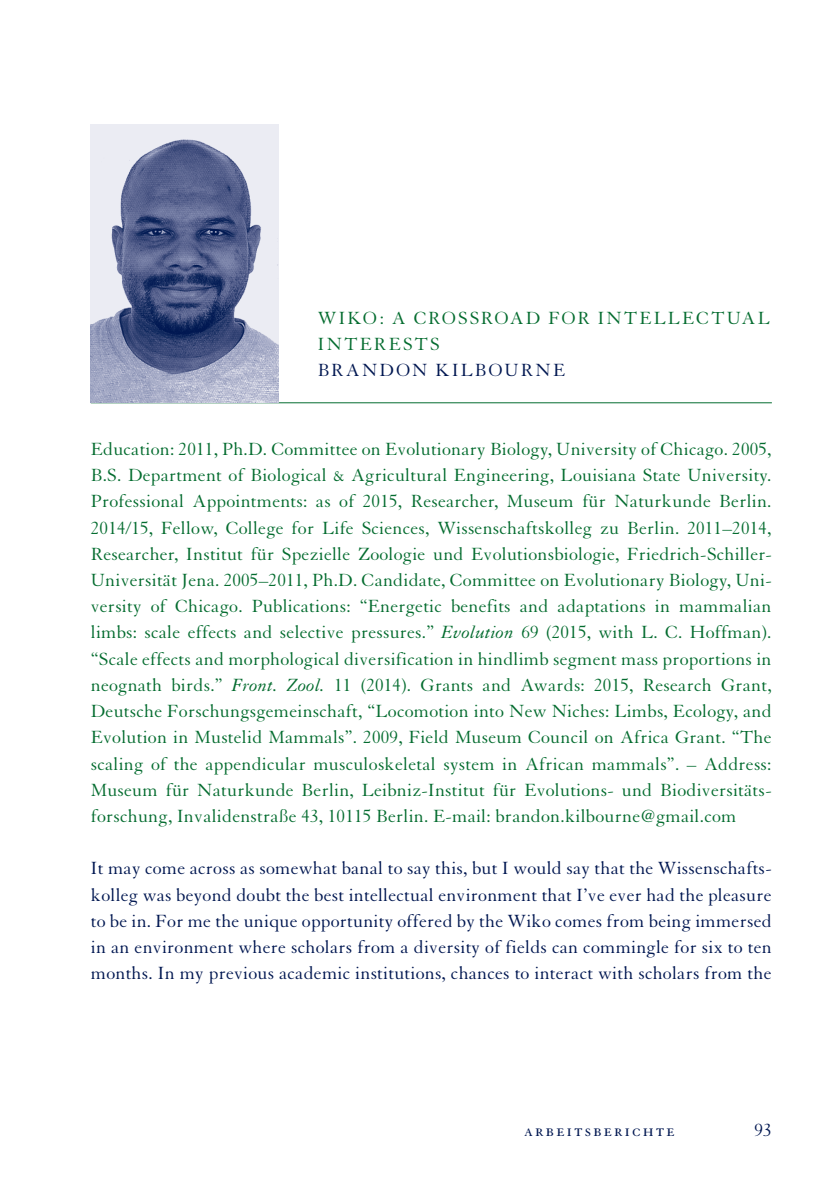
<style>
.page{position:relative;width:840px;height:1191px;background:#fff}
.page>*{position:absolute;margin:0;border:0;box-sizing:border-box;transform-origin:0 0}
.t1{font:19.2px/26.2px "Granjon";letter-spacing:.01em;color:#046c2f;text-align:justify}
.t2{font:19.2px/26.2px "Granjon";letter-spacing:.01em;color:#001751;text-align:justify}
.t3{font:19.2px/26.2px "Granjon";letter-spacing:.105em;color:#046c2f}
.t4{font:19.2px "Granjon";letter-spacing:.11em;color:#001751}
.t5{font:19.2px "Granjon SC";letter-spacing:.1em;color:#001751}
.s1{font-style:italic}
</style>
<div class="page">
<hr style="left:91px;top:402px;width:680px;height:1px;background:#046c2f">
<img style="left:91px;top:125px;width:187px;height:277px">
<p class="t3" style="left:317px;top:305px;width:453px">WIKO: A CROSSROAD FOR INTELLECTUAL<br>INTERESTS</p>
<p class="t4" style="left:317px;top:360px;width:249px">BRANDON KILBOURNE</p>
<p class="t1" style="left:91px;top:436px;width:682px">Education: 2011, Ph.D. Committee on Evolutionary Biology, University of Chicago. 2005, B.S. Department of Biological &amp; Agricultural Engineering, Louisiana State University.<br>Professional Appointments: as of 2015, Researcher, Museum für Naturkunde Berlin.<br>2014/15, Fellow, College for Life Sciences, Wissenschaftskolleg zu Berlin. 2011–2014, Researcher, Institut für Spezielle Zoologie und Evolutionsbiologie, Friedrich-Schiller-Universität Jena. 2005–2011, Ph.D. Candidate, Committee on Evolutionary Biology, Uni&shy;versity of Chicago. Publications: “Energetic benefits and adaptations in mammalian limbs: scale effects and selective pressures.” <span class="s1">Evolution</span> 69 (2015, with L. C. Hoffman). “Scale effects and morphological diversification in hindlimb segment mass proportions in neognath birds.” <span class="s1">Front. Zool.</span> 11 (2014). Grants and Awards: 2015, Research Grant, Deutsche Forschungsgemeinschaft, “Locomotion into New Niches: Limbs, Ecology, and Evolution in Mustelid Mammals”. 2009, Field Museum Council on Africa Grant. “The scaling of the appendicular musculoskeletal system in African mammals”. – Address:<br>Museum für Naturkunde Berlin, Leibniz-Institut für Evolutions- und Biodiversitäts&shy;forschung, Invalidenstraße 43, 10115 Berlin. E-mail: brandon.kilbourne@gmail.com</p>
<p class="t2" style="left:91px;top:855px;width:682px">It may come across as somewhat banal to say this, but I would say that the Wissenschafts&shy;kolleg was beyond doubt the best intellectual environment that I’ve ever had the pleasure to be in. For me the unique opportunity offered by the Wiko comes from being immersed in an environment where scholars from a diversity of fields can commingle for six to ten months. In my previous academic institutions, chances to interact with scholars from the</p>
<p class="t5" style="left:524px;top:1120px;width:152px">arbeitsberichte</p>
<p class="t2" style="left:754px;top:1117px;width:19px">93</p>
</div>
